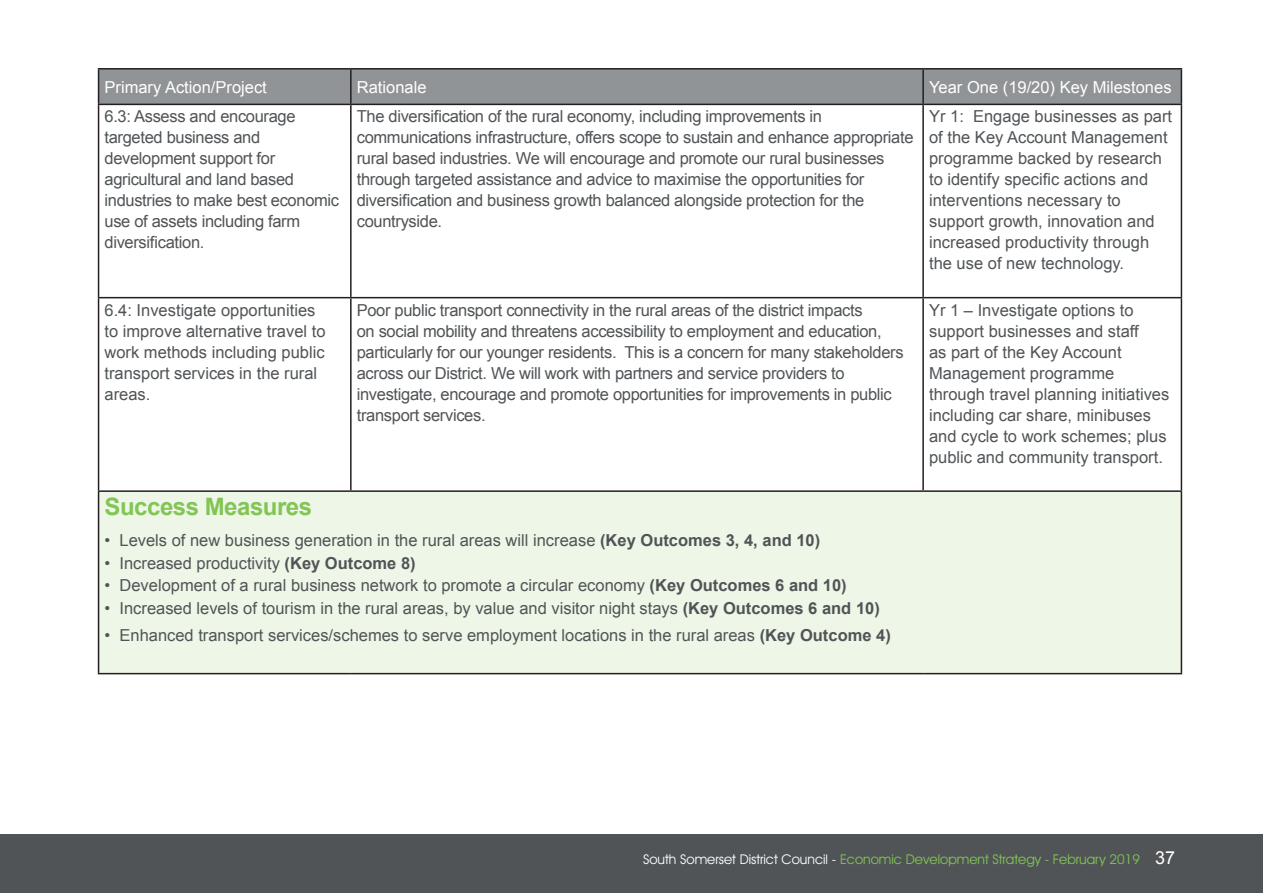
<style>
.page{position:relative;width:1263px;height:893px;background:#fff}
.page>*{position:absolute;margin:0;border:0;box-sizing:border-box;transform-origin:0 0}
.t1{font:700 24px "Arial";letter-spacing:-.02em;color:#82c555}
.t2{font:16.5px/21px "Arial";color:#505457}
.t3{font:16.5px/21px "Arial";letter-spacing:-.02em;color:#505457}
.t4{font:16.5px "Arial";color:#fff}
.t5{font:13.5px "Avant Garde IT Cby BT";color:#82c555}
.s1{font-weight:700}
.s2{color:#fff}
.s3{font-family:"Arial";font-size:18px;color:#fff}
</style>
<div class="page">
<div style="left:0;top:834px;width:1263px;height:59px;background:#505457"></div>
<div style="left:99px;top:70px;width:1082px;height:34px;background:#909496"></div>
<div style="left:99px;top:491px;width:1082px;height:183px;background:#eef6e7"></div>
<hr style="left:98px;top:68px;width:253px;height:2px;background:#231f20">
<hr style="left:98px;top:70px;width:1px;height:34px;background:#231f20">
<hr style="left:351px;top:68px;width:572px;height:2px;background:#231f20">
<hr style="left:350px;top:70px;width:2px;height:34px;background:#231f20">
<hr style="left:923px;top:68px;width:259px;height:2px;background:#231f20">
<hr style="left:922px;top:70px;width:2px;height:34px;background:#231f20">
<hr style="left:1181px;top:70px;width:1px;height:34px;background:#231f20">
<hr style="left:98px;top:104px;width:253px;height:1px;background:#231f20">
<hr style="left:98px;top:105px;width:1px;height:192px;background:#231f20">
<hr style="left:351px;top:104px;width:572px;height:1px;background:#231f20">
<hr style="left:350px;top:105px;width:2px;height:192px;background:#231f20">
<hr style="left:923px;top:104px;width:259px;height:1px;background:#231f20">
<hr style="left:922px;top:105px;width:2px;height:192px;background:#231f20">
<hr style="left:1181px;top:105px;width:1px;height:192px;background:#231f20">
<hr style="left:98px;top:297px;width:253px;height:1px;background:#231f20">
<hr style="left:98px;top:298px;width:1px;height:192px;background:#231f20">
<hr style="left:351px;top:297px;width:572px;height:1px;background:#231f20">
<hr style="left:350px;top:298px;width:2px;height:192px;background:#231f20">
<hr style="left:923px;top:297px;width:259px;height:1px;background:#231f20">
<hr style="left:922px;top:298px;width:2px;height:192px;background:#231f20">
<hr style="left:1181px;top:298px;width:1px;height:192px;background:#231f20">
<hr style="left:98px;top:490px;width:253px;height:2px;background:#231f20">
<hr style="left:98px;top:492px;width:1px;height:181px;background:#231f20">
<hr style="left:351px;top:490px;width:572px;height:2px;background:#231f20">
<hr style="left:923px;top:490px;width:259px;height:2px;background:#231f20">
<hr style="left:1181px;top:492px;width:1px;height:181px;background:#231f20">
<hr style="left:98px;top:673px;width:253px;height:1px;background:#231f20">
<hr style="left:351px;top:673px;width:572px;height:1px;background:#231f20">
<hr style="left:923px;top:673px;width:259px;height:1px;background:#231f20">
<p class="t4" style="left:105px;top:76px;width:164px">Primary Action/Project</p>
<p class="t4" style="left:357px;top:76px;width:71px">Rationale</p>
<p class="t4" style="left:929px;top:76px;width:244px">Year One (19/20) Key Milestones</p>
<p class="t3" style="left:105px;top:106px;width:236px">6.3: Assess and encourage targeted business and development support for agricultural and land based industries to make best economic use of assets including farm diversification.</p>
<p class="t3" style="left:357px;top:106px;width:558px">The diversification of the rural economy, including improvements in communications infrastructure, offers scope to sustain and enhance appropriate rural based industries. We will encourage and promote our rural businesses through targeted assistance and advice to maximise the opportunities for diversification and business growth balanced alongside protection for the countryside.</p>
<p class="t2" style="left:929px;top:106px;width:245px">Yr 1: Engage businesses as part of the Key Account Management programme backed by research to identify specific actions and interventions necessary to support growth, innovation and increased productivity through the use of new technology.</p>
<p class="t2" style="left:105px;top:300px;width:223px">6.4: Investigate opportunities to improve alternative travel to work methods including public transport services in the rural areas.</p>
<p class="t3" style="left:357px;top:300px;width:548px">Poor public transport connectivity in the rural areas of the district impacts<br>on social mobility and threatens accessibility to employment and education, particularly for our younger residents. This is a concern for many stakeholders across our District. We will work with partners and service providers to investigate, encourage and promote opportunities for improvements in public transport services.</p>
<p class="t2" style="left:929px;top:300px;width:242px">Yr 1 – Investigate options to support businesses and staff<br>as part of the Key Account<br>Management programme through travel planning initiatives including car share, minibuses and cycle to work schemes; plus public and community transport.</p>
<h1 class="t1" style="left:105px;top:490px;width:209px">Success Measures</h1>
<p class="t2" style="left:105px;top:530px;width:717px">• Levels of new business generation in the rural areas will increase <span class="s1">(Key Outcomes 3, 4, and 10)</span></p>
<p class="t2" style="left:105px;top:552px;width:313px">• Increased productivity <span class="s1">(Key Outcome 8)</span></p>
<p class="t2" style="left:105px;top:575px;width:744px">• Development of a rural business network to promote a circular economy <span class="s1">(Key Outcomes 6 and 10)</span></p>
<p class="t2" style="left:105px;top:597px;width:777px">• Increased levels of tourism in the rural areas, by value and visitor night stays <span class="s1">(Key Outcomes 6 and 10)</span></p>
<p class="t2" style="left:105px;top:624px;width:788px">• Enhanced transport services/schemes to serve employment locations in the rural areas <span class="s1">(Key Outcome 4)</span></p>
<p class="t5" style="left:643px;top:851px;width:533px"><span class="s2">South Somerset District Council -</span> Economic Development Strategy - February 2019 <span class="s3">37</span></p>
</div>
